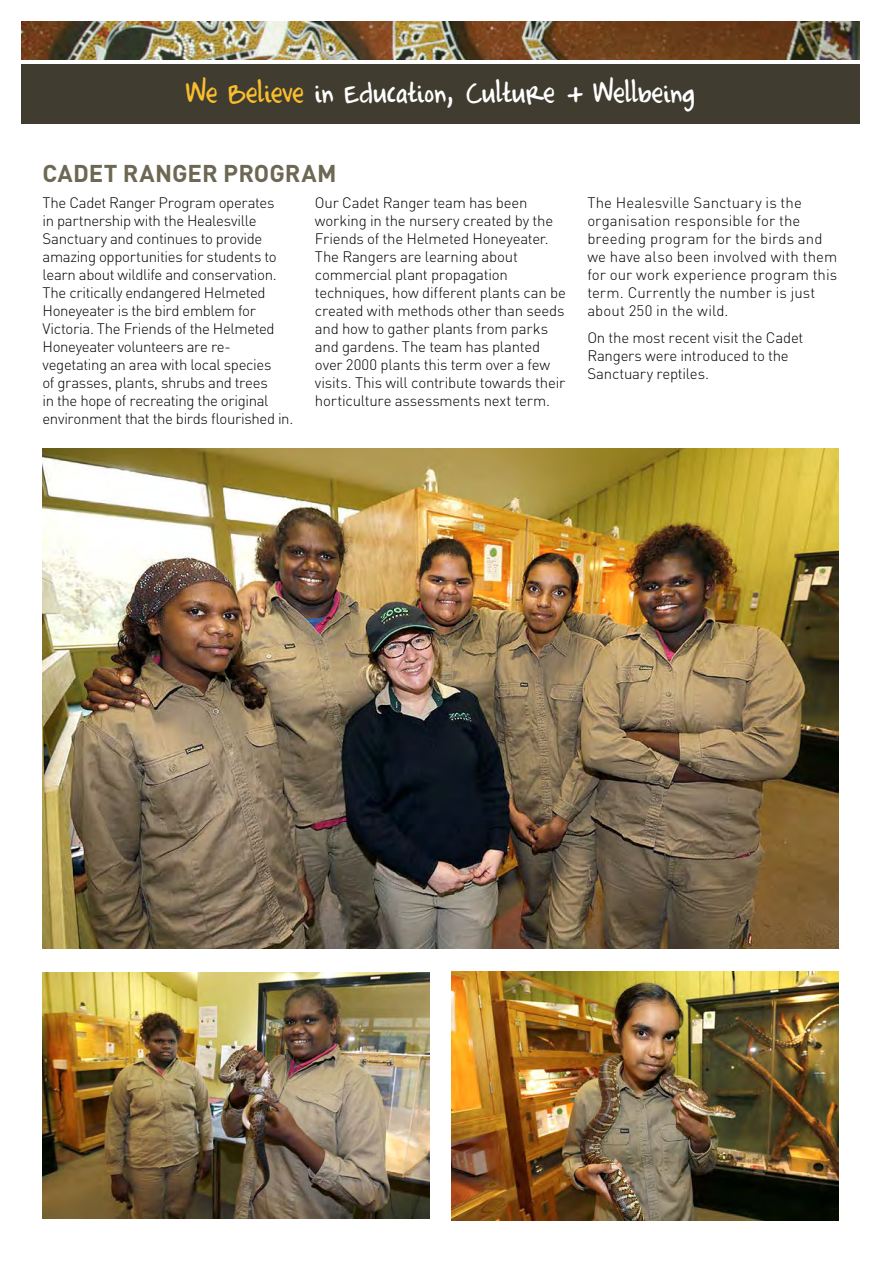
<style>
.page{position:relative;width:881px;height:1263px;background:#fff}
.page>*{position:absolute;margin:0;border:0;box-sizing:border-box;transform-origin:0 0}
.Headings{font:34.5px "Completein Him";color:#fff}
.Headings-2{font:700 24px "DIN";color:#6d6854}
.Body{font:300 15px/18px "DIN";letter-spacing:-.015em;color:#000}
.Body-2{font:300 15px/18px "DIN";letter-spacing:.005em;color:#000}
.s1{color:#fabd2e}
</style>
<div class="page">
<div style="left:21px;top:64px;width:838px;height:59px;background:#403d30"></div>
<img style="left:21px;top:21px;width:838px;height:39px">
<img style="left:43px;top:973px;width:386px;height:246px">
<img style="left:451px;top:971px;width:387px;height:249px">
<img style="left:43px;top:449px;width:795px;height:500px">
<p class="Headings" style="left:186px;top:77px;width:509px"><span class="s1">We Believe</span> in Education, Culture + Wellbeing</p>
<p class="Headings-2" style="left:43px;top:157px;width:295px">CADET RANGER PROGRAM</p>
<p class="Body" style="left:43px;top:193px;width:252px">The Cadet Ranger Program operates<br>in partnership with the Healesville Sanctuary and continues to provide amazing opportunities for students to learn about wildlife and conservation.<br>The critically endangered Helmeted Honeyeater is the bird emblem for Victoria. The Friends of the Helmeted Honeyeater volunteers are re&shy;vegetating an area with local species<br>of grasses, plants, shrubs and trees<br>in the hope of recreating the original environment that the birds flourished in.</p>
<p class="Body" style="left:315px;top:193px;width:252px">Our Cadet Ranger team has been working in the nursery created by the Friends of the Helmeted Honeyeater.<br>The Rangers are learning about commercial plant propagation techniques, how different plants can be created with methods other than seeds and how to gather plants from parks and gardens. The team has planted over 2000 plants this term over a few visits. This will contribute towards their horticulture assessments next term.</p>
<p class="Body-2" style="left:587px;top:193px;width:251px">The Healesville Sanctuary is the organisation responsible for the breeding program for the birds and we have also been involved with them for our work experience program this term. Currently the number is just about 250 in the wild.</p>
<p class="Body" style="left:587px;top:328px;width:217px">On the most recent visit the Cadet<br>Rangers were introduced to the<br>Sanctuary reptiles.</p>
</div>
